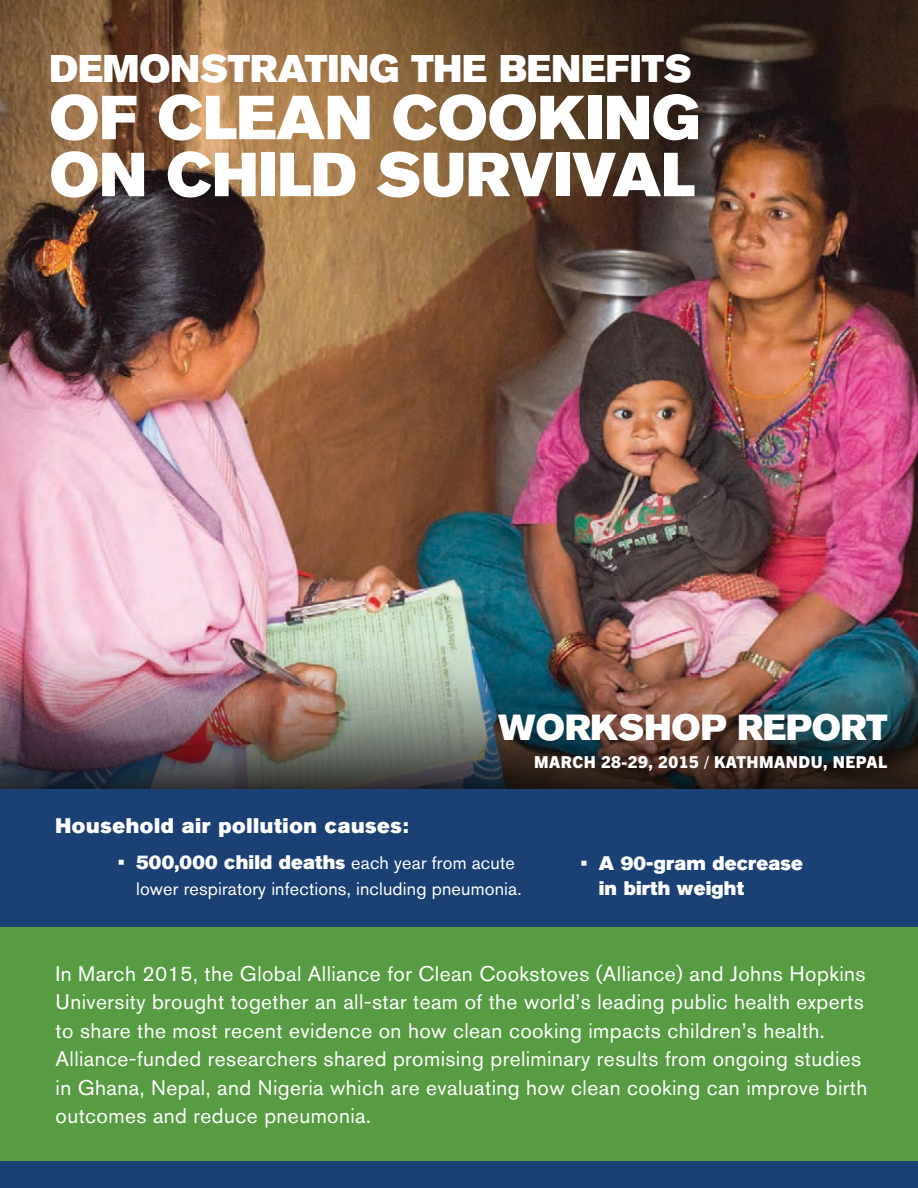
<style>
.page{position:relative;width:918px;height:1188px;background:#fff}
.page>*{position:absolute;margin:0;border:0;box-sizing:border-box;transform-origin:0 0}
.t1{font:61.5px "Akzidenz Grotesk BQ Super";color:#fff}
.t2{font:38.25px "Akzidenz Grotesk BQ Super";color:#fff}
.t3{font:36px "Akzidenz Grotesk BQ Super";color:#fff}
.t4{font:21px/28.5px "Akzidenz Grotesk BQ";letter-spacing:.02em;color:#fff}
.t5{font:21px "Akzidenz Grotesk BQ Super";letter-spacing:.03em;color:#fff}
.t6{font:19.5px/25.5px "Akzidenz Grotesk BQ Super";letter-spacing:.01em;color:#fff}
.t7{font:18px "Akzidenz Grotesk BQ";letter-spacing:.01em;color:#fff}
.t8{font:800 16.5px "Trade Gothic Next LT Pro";letter-spacing:.03em;color:#fff}
.s1{font-size:18px}
.s2{font-family:"Akzidenz Grotesk BQ";font-size:18px}
</style>
<div class="page">
<img style="left:0;top:0;width:918px;height:630px">
<img style="left:0;top:630px;width:918px;height:160px">
<div style="left:0;top:790px;width:918px;height:398px;background:#1b4074"></div>
<div style="left:0;top:927px;width:918px;height:234px;background:#579c43"></div>
<p class="t2" style="left:50px;top:47px;width:644px">DEMONSTRATING THE BENEFITS</p>
<p class="t1" style="left:50px;top:82px;width:652px">OF CLEAN COOKING</p>
<p class="t1" style="left:50px;top:139px;width:647px">ON CHILD SURVIVAL</p>
<p class="t5" style="left:56px;top:813px;width:355px">Household air pollution causes:</p>
<p class="t3" style="left:498px;top:706px;width:391px">WORKSHOP REPORT</p>
<p class="t8" style="left:534px;top:751px;width:355px">MARCH 28-29, 2015 / KATHMANDU, NEPAL</p>
<p class="t6" style="left:118px;top:850px;width:398px">• 500,000 child death<span class="s1">s</span> <span class="s2">each year from acute</span></p>
<p class="t7" style="left:136px;top:878px;width:387px">lower respiratory infections, including pneumonia.</p>
<p class="t6" style="left:599px;top:850px;width:206px;text-indent:-18px">• A 90-gram decrease in birth weight</p>
<p class="t4" style="left:56px;top:959px;width:812px">In March 2015, the Global Alliance for Clean Cookstoves (Alliance) and Johns Hopkins<br>University brought together an all-star team of the world’s leading public health experts</p>
<p class="t4" style="left:56px;top:1016px;width:771px">to share the most recent evidence on how clean cooking impacts children’s health.</p>
<p class="t4" style="left:56px;top:1045px;width:813px">Alliance-funded researchers shared promising preliminary results from ongoing studies in Ghana, Nepal, and Nigeria which are evaluating how clean cooking can improve birth outcomes and reduce pneumonia.</p>
</div>
